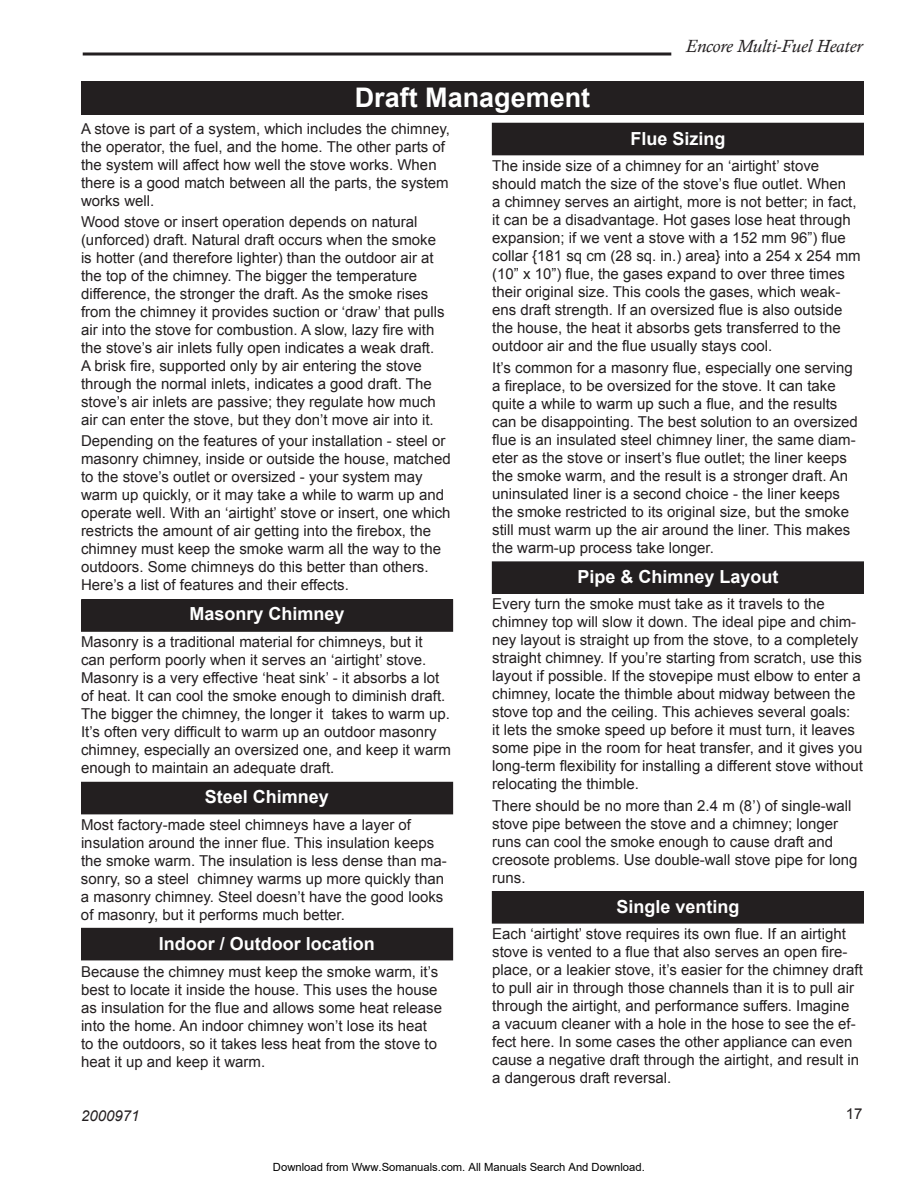
<style>
.page{position:relative;width:918px;height:1188px;background:#fff}
.page>*{position:absolute;margin:0;border:0;box-sizing:border-box;transform-origin:0 0}
.t1{font:700 27px "Arial";color:#fff}
.t2{font:700 18px "Arial";color:#fff}
.t3{font:italic 18px "Calisto";color:#231f20}
.t4{font:15px/18px "Arial";color:#231f20}
.t5{font:italic 15px "Arial";color:#231f20}
.t6{font:11.25px "Arial";color:#000}
</style>
<div class="page">
<svg style="left:83px;top:52px;width:588px;height:4px;background:#595657"></svg>
<div style="left:493px;top:892px;width:370px;height:31px;background:#231f20"></div>
<div style="left:492px;top:891px;width:372px;height:33px;border:2px solid #231f20"></div>
<div style="left:493px;top:562px;width:370px;height:31px;background:#231f20"></div>
<div style="left:492px;top:561px;width:372px;height:33px;border:2px solid #231f20"></div>
<div style="left:493px;top:123px;width:370px;height:32px;background:#231f20"></div>
<div style="left:82px;top:929px;width:370px;height:31px;background:#231f20"></div>
<div style="left:81px;top:928px;width:372px;height:32px;border:2px solid #231f20"></div>
<div style="left:82px;top:783px;width:370px;height:31px;background:#231f20"></div>
<div style="left:81px;top:782px;width:372px;height:32px;border:2px solid #231f20"></div>
<div style="left:82px;top:600px;width:370px;height:31px;background:#231f20"></div>
<div style="left:81px;top:599px;width:372px;height:33px;border:2px solid #231f20"></div>
<div style="left:81px;top:81px;width:783px;height:33px;background:#231f20"></div>
<h1 class="t1" style="left:355px;top:83px;width:237px">Draft Management</h1>
<p class="t3" style="left:686px;top:35px;width:178px">Encore Multi-Fuel Heater</p>
<p class="t4" style="left:81px;top:119px;width:371px">A stove is part of a system, which includes the chimney, the operator, the fuel, and the home. The other parts of the system will affect how well the stove works. When there is a good match between all the parts, the system works well.</p>
<p class="t4" style="left:81px;top:212px;width:365px">Wood stove or insert operation depends on natural (unforced) draft. Natural draft occurs when the smoke is hotter (and therefore lighter) than the outdoor air at the top of the chimney. The bigger the temperature difference, the stronger the draft. As the smoke rises from the chimney it provides suction or ‘draw’ that pulls air into the stove for combustion. A slow, lazy fire with the stove’s air inlets fully open indicates a weak draft.<br>A brisk fire, supported only by air entering the stove through the normal inlets, indicates a good draft. The stove’s air inlets are passive; they regulate how much air can enter the stove, but they don’t move air into it.</p>
<p class="t4" style="left:81px;top:432px;width:371px">Depending on the features of your installation - steel or masonry chimney, inside or outside the house, matched to the stove’s outlet or oversized - your system may warm up quickly, or it may take a while to warm up and operate well. With an ‘airtight’ stove or insert, one which restricts the amount of air getting into the firebox, the chimney must keep the smoke warm all the way to the outdoors. Some chimneys do this better than others.<br>Here’s a list of features and their effects.</p>
<p class="t2" style="left:189px;top:604px;width:157px">Masonry Chimney</p>
<p class="t4" style="left:81px;top:633px;width:371px">Masonry is a traditional material for chimneys, but it<br>can perform poorly when it serves an ‘airtight’ stove.<br>Masonry is a very effective ‘heat sink’ - it absorbs a lot of heat. It can cool the smoke enough to diminish draft.<br>The bigger the chimney, the longer it takes to warm up.<br>It’s often very difficult to warm up an outdoor masonry chimney, especially an oversized one, and keep it warm enough to maintain an adequate draft.</p>
<p class="t2" style="left:205px;top:787px;width:126px">Steel Chimney</p>
<p class="t4" style="left:81px;top:815px;width:367px">Most factory-made steel chimneys have a layer of insulation around the inner flue. This insulation keeps the smoke warm. The insulation is less dense than ma&shy;sonry, so a steel chimney warms up more quickly than a masonry chimney. Steel doesn’t have the good looks of masonry, but it performs much better.</p>
<p class="t2" style="left:159px;top:933px;width:218px">Indoor / Outdoor location</p>
<p class="t4" style="left:81px;top:962px;width:363px">Because the chimney must keep the smoke warm, it’s best to locate it inside the house. This uses the house as insulation for the flue and allows some heat release into the home. An indoor chimney won’t lose its heat to the outdoors, so it takes less heat from the stove to heat it up and keep it warm.</p>
<p class="t5" style="left:81px;top:1107px;width:60px">2000971</p>
<p class="t2" style="left:631px;top:128px;width:97px">Flue Sizing</p>
<p class="t4" style="left:492px;top:157px;width:370px">The inside size of a chimney for an ‘airtight’ stove should match the size of the stove’s flue outlet. When<br>a chimney serves an airtight, more is not better; in fact, it can be a disadvantage. Hot gases lose heat through expansion; if we vent a stove with a 152 mm 96”) flue collar {181 sq cm (28 sq. in.) area} into a 254 x 254 mm (10” x 10”) flue, the gases expand to over three times their original size. This cools the gases, which weak&shy;ens draft strength. If an oversized flue is also outside the house, the heat it absorbs gets transferred to the outdoor air and the flue usually stays cool.</p>
<p class="t4" style="left:492px;top:358px;width:367px">It’s common for a masonry flue, especially one serving a fireplace, to be oversized for the stove. It can take quite a while to warm up such a flue, and the results can be disappointing. The best solution to an oversized flue is an insulated steel chimney liner, the same diam&shy;eter as the stove or insert’s flue outlet; the liner keeps the smoke warm, and the result is a stronger draft. An uninsulated liner is a second choice - the liner keeps the smoke restricted to its original size, but the smoke still must warm up the air around the liner. This makes the warm-up process take longer.</p>
<p class="t2" style="left:578px;top:566px;width:203px">Pipe &amp; Chimney Layout</p>
<p class="t4" style="left:492px;top:595px;width:372px">Every turn the smoke must take as it travels to the chimney top will slow it down. The ideal pipe and chim&shy;ney layout is straight up from the stove, to a completely straight chimney. If you’re starting from scratch, use this layout if possible. If the stovepipe must elbow to enter a chimney, locate the thimble about midway between the stove top and the ceiling. This achieves several goals:<br>it lets the smoke speed up before it must turn, it leaves some pipe in the room for heat transfer, and it gives you long-term flexibility for installing a different stove without relocating the thimble.</p>
<p class="t4" style="left:492px;top:796px;width:367px">There should be no more than 2.4 m (8’) of single-wall stove pipe between the stove and a chimney; longer runs can cool the smoke enough to cause draft and creosote problems. Use double-wall stove pipe for long runs.</p>
<p class="t2" style="left:617px;top:896px;width:125px">Single venting</p>
<p class="t4" style="left:492px;top:925px;width:372px">Each ‘airtight’ stove requires its own flue. If an airtight stove is vented to a flue that also serves an open fire&shy;place, or a leakier stove, it’s easier for the chimney draft to pull air in through those channels than it is to pull air through the airtight, and performance suffers. Imagine<br>a vacuum cleaner with a hole in the hose to see the ef&shy;fect here. In some cases the other appliance can even cause a negative draft through the airtight, and result in a dangerous draft reversal.</p>
<p class="t4" style="left:846px;top:1105px;width:18px">17</p>
<p class="t6" style="left:273px;top:1160px;width:373px">Download from Www.Somanuals.com. All Manuals Search And Download.</p>
</div>
